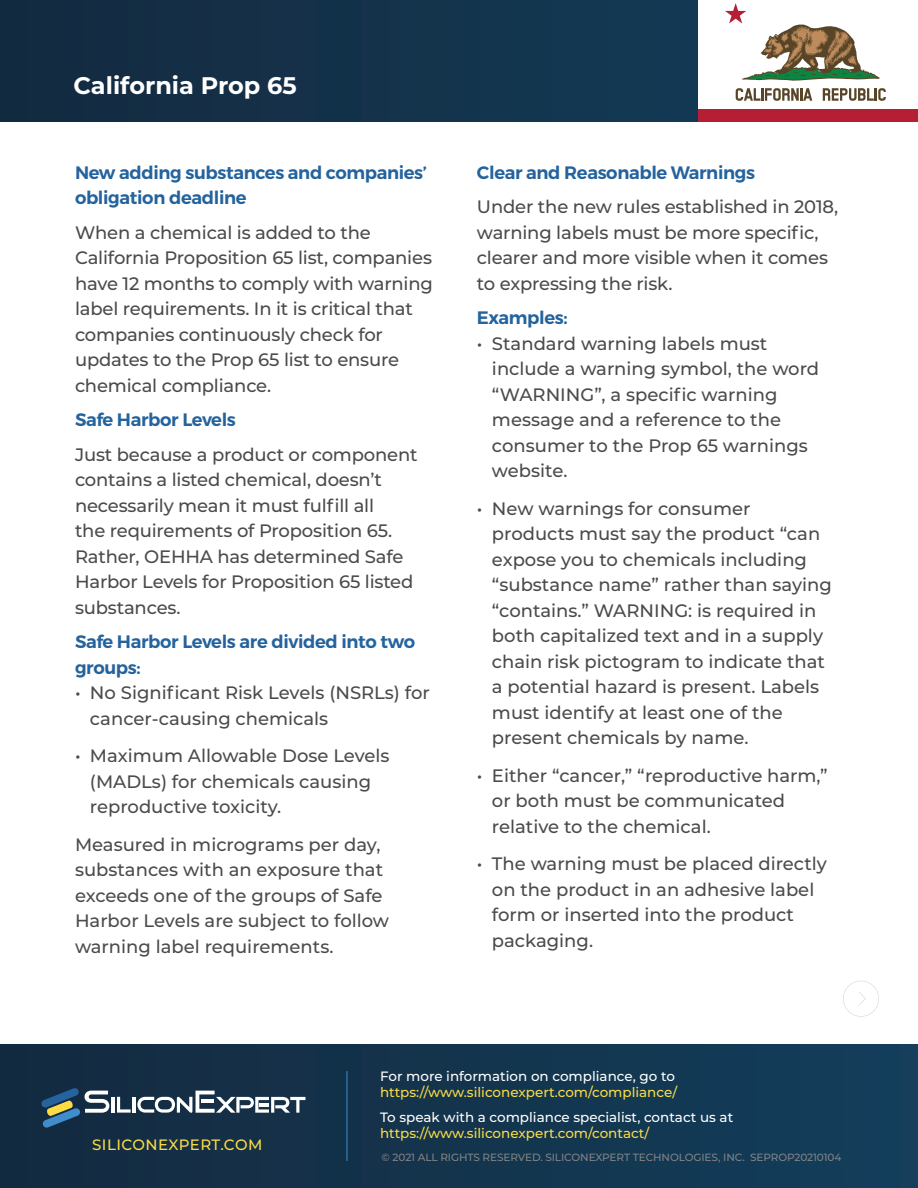
<style>
.page{position:relative;width:918px;height:1188px;background:#fff}
.page>*{position:absolute;margin:0;border:0;box-sizing:border-box;transform-origin:0 0}
.t1{font:700 24px "Montserrat";color:#fff}
.t2{font:500 18px/25.5px "Montserrat";color:#4a4b4b}
.t3{font:600 18px/25.5px "Montserrat";letter-spacing:-.02em;color:#24639d}
.t4{font:500 15px "Montserrat";letter-spacing:.03em;color:#fbdc44}
.t5{font:500 13.5px "Montserrat";color:#fff}
.t6{font:500 13.5px "Montserrat";color:#fbdc44}
.t7{font:500 10.5px "Montserrat";letter-spacing:-.01em;color:#808385}
</style>
<div class="page">
<div style="left:0;top:1044px;width:918px;height:144px;background:linear-gradient(to right,#142a40,#133e5b)"></div>
<hr style="left:346px;top:1071px;width:1px;height:90px;background:#418cca">
<svg style="left:41px;top:1088px;width:68px;height:40px;background:#435e6e"></svg>
<hr style="left:111px;top:1097px;width:4px;height:16px;background:#fff">
<svg style="left:117px;top:1097px;width:14px;height:16px"></svg>
<hr style="left:133px;top:1097px;width:3px;height:16px;background:#fff">
<svg style="left:137px;top:1091px;width:168px;height:22px"></svg>
<div style="left:0;top:0;width:918px;height:122px;background:#13314a"></div>
<svg style="left:843px;top:981px;width:36px;height:36px"></svg>
<div style="left:698px;top:0;width:220px;height:122px;background:#fff"></div>
<div style="left:698px;top:109px;width:220px;height:13px;background:#b51f35"></div>
<svg style="left:736px;top:88px;width:150px;height:13px"></svg>
<svg style="left:725px;top:3px;width:155px;height:78px"></svg>
<h1 class="t1" style="left:74px;top:68px;width:225px">California Prop 65</h1>
<p class="t3" style="left:75px;top:160px;width:354px">New adding substances and companies’ obligation deadline</p>
<p class="t2" style="left:75px;top:219px;width:360px">When a chemical is added to the California Proposition 65 list, companies have 12 months to comply with warning label requirements. In it is critical that companies continuously check for updates to the Prop 65 list to ensure chemical compliance.</p>
<p class="t3" style="left:75px;top:407px;width:162px">Safe Harbor Levels</p>
<p class="t2" style="left:75px;top:441px;width:344px">Just because a product or component contains a listed chemical, doesn’t necessarily mean it must fulfill all<br>the requirements of Proposition 65.<br>Rather, OEHHA has determined Safe Harbor Levels for Proposition 65 listed substances.</p>
<p class="t3" style="left:75px;top:629px;width:342px">Safe Harbor Levels are divided into two groups:</p>
<p class="t2" style="left:90px;top:679px;width:341px;text-indent:-15px">• No Significant Risk Levels (NSRLs) for cancer-causing chemicals</p>
<p class="t2" style="left:90px;top:742px;width:301px;text-indent:-15px">• Maximum Allowable Dose Levels (MADLs) for chemicals causing reproductive toxicity.</p>
<p class="t2" style="left:75px;top:831px;width:316px">Measured in micrograms per day, substances with an exposure that exceeds one of the groups of Safe<br>Harbor Levels are subject to follow warning label requirements.</p>
<p class="t3" style="left:477px;top:160px;width:280px">Clear and Reasonable Warnings</p>
<p class="t2" style="left:477px;top:193px;width:363px">Under the new rules established in 2018, warning labels must be more specific, clearer and more visible when it comes to expressing the risk.</p>
<p class="t3" style="left:477px;top:305px;width:92px">Examples:</p>
<p class="t2" style="left:492px;top:330px;width:329px;text-indent:-15px">• Standard warning labels must include a warning symbol, the word “WARNING”, a specific warning message and a reference to the consumer to the Prop 65 warnings website.</p>
<p class="t2" style="left:492px;top:495px;width:341px;text-indent:-15px">• New warnings for consumer products must say the product “can expose you to chemicals including “substance name” rather than saying “contains.” WARNING: is required in both capitalized text and in a supply chain risk pictogram to indicate that a potential hazard is present. Labels must identify at least one of the present chemicals by name.</p>
<p class="t2" style="left:492px;top:762px;width:337px;text-indent:-15px">• Either “cancer,” “reproductive harm,” or both must be communicated relative to the chemical.</p>
<p class="t2" style="left:492px;top:850px;width:336px;text-indent:-15px">• The warning must be placed directly on the product in an adhesive label form or inserted into the product packaging.</p>
<p class="t4" style="left:92px;top:1134px;width:172px">SILICONEXPERT.COM</p>
<p class="t5" style="left:380px;top:1067px;width:296px">For more information on compliance, go to</p>
<p class="t6" style="left:380px;top:1083px;width:299px">https://www.siliconexpert.com/compliance/</p>
<p class="t5" style="left:380px;top:1108px;width:355px">To speak with a compliance specialist, contact us at</p>
<p class="t6" style="left:380px;top:1123px;width:271px">https://www.siliconexpert.com/contact/</p>
<p class="t7" style="left:382px;top:1150px;width:461px">© 2021 ALL RIGHTS RESERVED. SILICONEXPERT TECHNOLOGIES, INC. SEPROP20210104</p>
</div>
